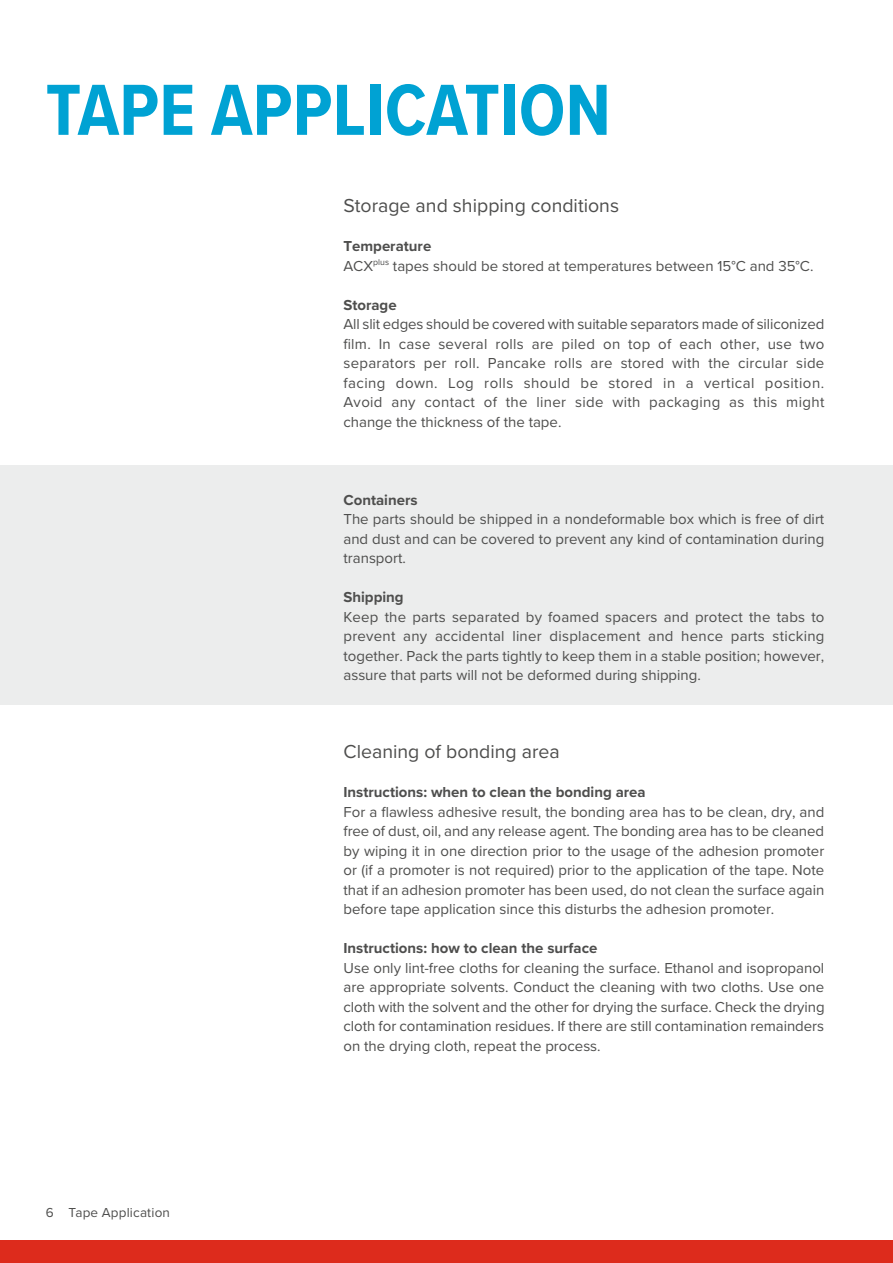
<style>
.page{position:relative;width:893px;height:1263px;background:#fff}
.page>*{position:absolute;margin:0;border:0;box-sizing:border-box;transform-origin:0 0}
.t1{font:700 75px "Proxima Nova Cond";color:#00a2d3}
.t2{font:19.5px "Proxima Nova";color:#4e4e4d}
.t3{font:15px/19.5px "Proxima Nova";color:#4e4e4d;text-align:justify}
.t4{font:700 15px "Proxima Nova";color:#4e4e4d}
.t5{font:13.5px "Proxima Nova";letter-spacing:.015em;color:#4e4e4d}
.s1{font-weight:700}
</style>
<div class="page">
<div style="left:0;top:465px;width:893px;height:240px;background:#eceded"></div>
<div style="left:0;top:1240px;width:893px;height:23px;background:#dd2b1c"></div>
<h1 class="t1" style="left:46px;top:55px;width:567px">TAPE APPLICATION</h1>
<h2 class="t2" style="left:343px;top:191px;width:277px">Storage and shipping conditions</h2>
<p class="t3" style="left:343px;top:236px;width:472px"><span class="s1">Temperature<br></span>ACX<sup>plus</sup> tapes should be stored at temperatures between 15°C and 35°C.</p>
<p class="t4" style="left:343px;top:293px;width:55px">Storage</p>
<p class="t3" style="left:343px;top:314px;width:483px">All slit edges should be covered with suitable separators made of siliconized film. In case several rolls are piled on top of each other, use two separators per roll. Pancake rolls are stored with the circular side facing down. Log rolls should be stored in a vertical position.<br>Avoid any contact of the liner side with packaging as this might change the thickness of the tape.</p>
<p class="t4" style="left:343px;top:488px;width:76px">Containers</p>
<p class="t3" style="left:343px;top:509px;width:482px">The parts should be shipped in a nondeformable box which is free of dirt and dust and can be covered to prevent any kind of contamination during transport.</p>
<p class="t4" style="left:343px;top:586px;width:62px">Shipping</p>
<p class="t3" style="left:343px;top:606px;width:483px">Keep the parts separated by foamed spacers and protect the tabs to prevent any accidental liner displacement and hence parts sticking together. Pack the parts tightly to keep them in a stable position; however, assure that parts will not be deformed during shipping.</p>
<p class="t5" style="left:46px;top:1202px;width:126px">6 Tape Application</p>
<h2 class="t2" style="left:343px;top:737px;width:218px">Cleaning of bonding area</h2>
<p class="t4" style="left:343px;top:781px;width:304px">Instructions: when to clean the bonding area</p>
<p class="t3" style="left:343px;top:801px;width:482px">For a flawless adhesive result, the bonding area has to be clean, dry, and free of dust, oil, and any release agent. The bonding area has to be cleaned by wiping it in one direction prior to the usage of the adhesion promoter or (if a promoter is not required) prior to the application of the tape. Note that if an adhesion promoter has been used, do not clean the surface again before tape application since this disturbs the adhesion promoter.</p>
<p class="t4" style="left:343px;top:937px;width:255px">Instructions: how to clean the surface</p>
<p class="t3" style="left:343px;top:957px;width:483px">Use only lint-free cloths for cleaning the surface. Ethanol and isopropanol are appropriate solvents. Conduct the cleaning with two cloths. Use one cloth with the solvent and the other for drying the surface. Check the drying cloth for contamination residues. If there are still contamination remainders on the drying cloth, repeat the process.</p>
</div>
